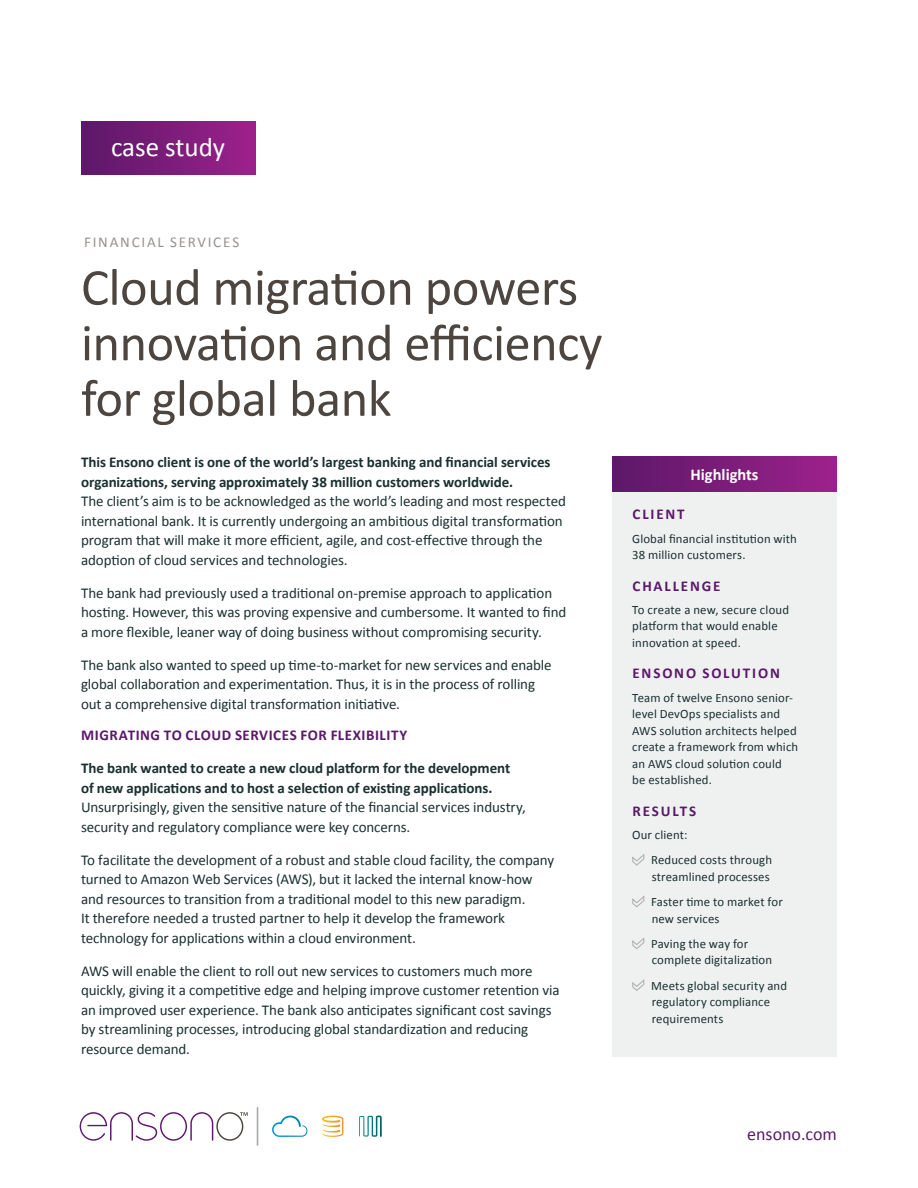
<style>
.page{position:relative;width:918px;height:1188px;background:#fff}
.page>*{position:absolute;margin:0;border:0;box-sizing:border-box;transform-origin:0 0}
.Cover_Header_-_Color{font:52.5px/55.5px "Calibri";letter-spacing:-.01em;color:#4d453f}
.t1{font:27px "Calibri";color:#fff}
.t2{font:18px "Calibri";color:#5c186a}
.t3{font:700 16.5px "Calibri";color:#fff}
.Body_Copy{font:15px/19.5px "Calibri";letter-spacing:-.005em;color:#1b3030}
.Body_Copy-2{font:700 15px "Calibri";letter-spacing:.035em;color:#5c186a}
.Sub_Header{font:700 15px "Calibri";letter-spacing:.12em;color:#5c186a}
.Sub_Header-2{font:15px "Calibri";letter-spacing:.12em;color:#98928e}
.Highlight_Body_Copy{font:12.75px/16.5px "Calibri";letter-spacing:.01em;color:#1b3030}
.s1{font-weight:700}
</style>
<div class="page">
<div style="left:612px;top:491px;width:225px;height:565px;background:#eff1f1"></div>
<svg style="left:632px;top:854px;width:13px;height:12px"></svg>
<svg style="left:632px;top:895px;width:13px;height:13px"></svg>
<svg style="left:632px;top:937px;width:13px;height:12px"></svg>
<svg style="left:632px;top:979px;width:13px;height:12px"></svg>
<div style="left:81px;top:122px;width:174px;height:52px;background:linear-gradient(to right,#5b1869,#9c218b)"></div>
<div style="left:612px;top:457px;width:225px;height:34px;background:linear-gradient(to right,#5b1869,#9d218b)"></div>
<hr style="left:257px;top:1107px;width:1px;height:39px;background:#abafae">
<svg style="left:80px;top:1112px;width:168px;height:29px"></svg>
<svg style="left:272px;top:1116px;width:35px;height:21px"></svg>
<svg style="left:322px;top:1116px;width:21px;height:21px"></svg>
<svg style="left:359px;top:1116px;width:21px;height:21px"></svg>
<p class="t1" style="left:111px;top:130px;width:116px">case study</p>
<p class="Sub_Header-2" style="left:84px;top:232px;width:156px">FINANCIAL SERVICES</p>
<p class="Cover_Header_-_Color" style="left:81px;top:260px;width:523px">Cloud migration powers innovation and efficiency for global bank</p>
<p class="Body_Copy" style="left:81px;top:453px;width:486px"><span class="s1">This Ensono client is one of the world’s largest banking and financial services organizations, serving approximately 38 million customers worldwide.<br></span>The client’s aim is to be acknowledged as the world’s leading and most respected international bank. It is currently undergoing an ambitious digital transformation program that will make it more efficient, agile, and cost-effective through the adoption of cloud services and technologies.</p>
<p class="Body_Copy" style="left:81px;top:583px;width:487px">The bank had previously used a traditional on-premise approach to application hosting. However, this was proving expensive and cumbersome. It wanted to find a more flexible, leaner way of doing business without compromising security.</p>
<p class="Body_Copy" style="left:81px;top:655px;width:472px">The bank also wanted to speed up time-to-market for new services and enable global collaboration and experimentation. Thus, it is in the process of rolling out a comprehensive digital transformation initiative.</p>
<p class="Body_Copy-2" style="left:81px;top:726px;width:328px">MIGRATING TO CLOUD SERVICES FOR FLEXIBILITY</p>
<p class="Body_Copy" style="left:81px;top:759px;width:446px"><span class="s1">The bank wanted to create a new cloud platform for the development of new applications and to host a selection of existing applications.<br></span>Unsurprisingly, given the sensitive nature of the financial services industry, security and regulatory compliance were key concerns.</p>
<p class="Body_Copy" style="left:81px;top:850px;width:475px">To facilitate the development of a robust and stable cloud facility, the company turned to Amazon Web Services (AWS), but it lacked the internal know-how and resources to transition from a traditional model to this new paradigm.<br>It therefore needed a trusted partner to help it develop the framework technology for applications within a cloud environment.</p>
<p class="Body_Copy" style="left:81px;top:961px;width:480px">AWS will enable the client to roll out new services to customers much more quickly, giving it a competitive edge and helping improve customer retention via an improved user experience. The bank also anticipates significant cost savings by streamlining processes, introducing global standardization and reducing resource demand.</p>
<p class="t3" style="left:690px;top:464px;width:70px">Highlights</p>
<p class="Sub_Header" style="left:633px;top:505px;width:54px">CLIENT</p>
<p class="Highlight_Body_Copy" style="left:632px;top:530px;width:166px">Global financial institution with<br>38 million customers.</p>
<p class="Sub_Header" style="left:633px;top:576px;width:89px">CHALLENGE</p>
<p class="Highlight_Body_Copy" style="left:632px;top:601px;width:158px">To create a new, secure cloud platform that would enable innovation at speed.</p>
<p class="Sub_Header" style="left:633px;top:664px;width:149px">ENSONO SOLUTION</p>
<p class="Highlight_Body_Copy" style="left:632px;top:689px;width:168px">Team of twelve Ensono senior&shy;level DevOps specialists and<br>AWS solution architects helped create a framework from which an AWS cloud solution could<br>be established.</p>
<p class="Sub_Header" style="left:633px;top:801px;width:65px">RESULTS</p>
<p class="Highlight_Body_Copy" style="left:632px;top:826px;width:57px">Our client:</p>
<p class="Highlight_Body_Copy" style="left:651px;top:852px;width:122px">Reduced costs through streamlined processes</p>
<p class="Highlight_Body_Copy" style="left:651px;top:894px;width:133px">Faster time to market for new services</p>
<p class="Highlight_Body_Copy" style="left:651px;top:935px;width:123px">Paving the way for complete digitalization</p>
<p class="Highlight_Body_Copy" style="left:651px;top:977px;width:137px">Meets global security and regulatory compliance requirements</p>
<p class="t2" style="left:747px;top:1123px;width:91px">ensono.com</p>
</div>
